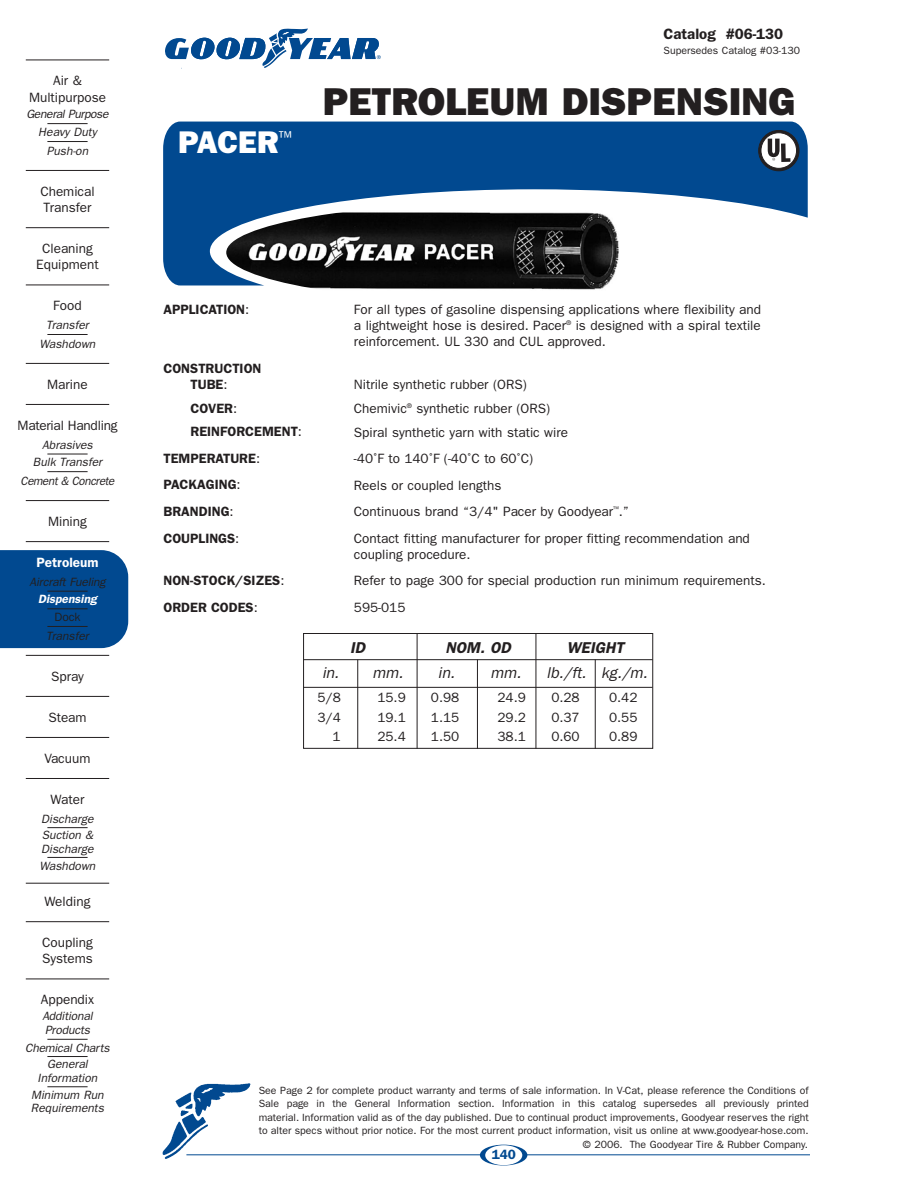
<style>
.page{position:relative;width:918px;height:1188px;background:#fff}
.page>*{position:absolute;margin:0;border:0;box-sizing:border-box;transform-origin:0 0}
.t1{font:800 39px "Franklin Gothic";color:#231f20}
.t2{font:800 31.5px "Franklin Gothic";color:#fff}
.t3{font:italic 15.75px "Franklin Gothic";color:#231f20}
.t4{font:italic 600 15.75px "Franklin Gothic";color:#231f20}
.t5{font:600 15px "Franklin Gothic";color:#231f20}
.t6{font:13.5px/16.2px "Franklin Gothic";color:#231f20}
.t7{font:600 13.5px/26.5px "Franklin Gothic";color:#231f20}
.t8{font:13.5px "Franklin Gothic";letter-spacing:-.02em;color:#231f20}
.t9{font:600 13.5px "Franklin Gothic";color:#fff}
.t10{font:600 13.5px "Franklin Gothic";color:#014990}
.t11{font:italic 12px/16.8px "Franklin Gothic";color:#231f20;text-align:center}
.t12{font:italic 12px/18.6px "Franklin Gothic";letter-spacing:-.03em;color:#231f20;text-align:center}
.t13{font:italic 12px/16.8px "Franklin Gothic";letter-spacing:-.02em;color:#231f20;text-align:center}
.t14{font:italic 600 12px "Franklin Gothic";color:#fff}
.t15{font:12px "Franklin Gothic";color:#231f20}
.t16{font:10.5px/13.5px "Franklin Gothic";color:#231f20;text-align:right}
.s1{font-weight:400}
</style>
<div class="page">
<div style="left:0;top:550px;width:128px;height:98px;background:#014990"></div>
<img style="left:162px;top:1083px;width:89px;height:76px">
<svg style="left:165px;top:29px;width:216px;height:39px"></svg>
<svg style="left:480px;top:1145px;width:47px;height:20px"></svg>
<svg style="left:163px;top:122px;width:645px;height:163px;fill:#014990"></svg>
<hr style="left:186px;top:1154px;width:624px;height:1px;background:#014990">
<hr style="left:26px;top:60px;width:83px;height:1px;background:#231f20">
<hr style="left:47px;top:123px;width:41px;height:1px;background:#231f20">
<hr style="left:47px;top:141px;width:41px;height:1px;background:#231f20">
<hr style="left:26px;top:170px;width:83px;height:1px;background:#231f20">
<hr style="left:26px;top:227px;width:83px;height:1px;background:#231f20">
<hr style="left:26px;top:285px;width:83px;height:1px;background:#231f20">
<hr style="left:47px;top:334px;width:41px;height:1px;background:#231f20">
<hr style="left:26px;top:363px;width:83px;height:1px;background:#231f20">
<hr style="left:26px;top:404px;width:83px;height:1px;background:#231f20">
<hr style="left:47px;top:454px;width:41px;height:1px;background:#231f20">
<hr style="left:47px;top:471px;width:41px;height:1px;background:#231f20">
<hr style="left:26px;top:500px;width:83px;height:1px;background:#231f20">
<hr style="left:26px;top:541px;width:83px;height:1px;background:#231f20">
<hr style="left:47px;top:591px;width:41px;height:1px;background:#231f20">
<hr style="left:47px;top:609px;width:41px;height:1px;background:#231f20">
<hr style="left:47px;top:626px;width:41px;height:1px;background:#231f20">
<hr style="left:26px;top:655px;width:83px;height:1px;background:#231f20">
<hr style="left:26px;top:696px;width:83px;height:1px;background:#231f20">
<hr style="left:26px;top:737px;width:83px;height:1px;background:#231f20">
<hr style="left:26px;top:778px;width:83px;height:1px;background:#231f20">
<hr style="left:47px;top:827px;width:41px;height:1px;background:#231f20">
<hr style="left:47px;top:857px;width:41px;height:1px;background:#231f20">
<hr style="left:26px;top:883px;width:83px;height:1px;background:#231f20">
<hr style="left:26px;top:921px;width:83px;height:1px;background:#231f20">
<hr style="left:26px;top:979px;width:83px;height:1px;background:#231f20">
<hr style="left:47px;top:1039px;width:41px;height:1px;background:#231f20">
<hr style="left:47px;top:1056px;width:41px;height:1px;background:#231f20">
<hr style="left:47px;top:1087px;width:41px;height:1px;background:#231f20">
<img style="left:226px;top:207px;width:396px;height:83px">
<div style="left:485px;top:1145px;width:37px;height:20px;background:#fff;border-radius:50%"></div>
<svg style="left:758px;top:130px;width:41px;height:41px"></svg>
<div style="left:303px;top:633px;width:350px;height:116px;border:1px solid #231f20"></div>
<hr style="left:303px;top:659px;width:350px;height:1px;background:#231f20">
<hr style="left:417px;top:633px;width:1px;height:116px;background:#231f20">
<hr style="left:536px;top:634px;width:1px;height:115px;background:#231f20">
<hr style="left:357px;top:660px;width:1px;height:89px;background:#231f20">
<hr style="left:477px;top:660px;width:1px;height:89px;background:#231f20">
<hr style="left:595px;top:660px;width:1px;height:89px;background:#231f20">
<hr style="left:303px;top:687px;width:350px;height:1px;background:#231f20">
<p class="t6" style="left:29px;top:73px;width:78px;text-align:center">Air &amp;<br>Multipurpose</p>
<p class="t12" style="left:26px;top:104px;width:84px">General Purpose<br>Heavy Duty<br>Push-on</p>
<p class="t6" style="left:40px;top:183px;width:56px">Chemical<br>Transfer</p>
<p class="t6" style="left:36px;top:240px;width:64px;text-align:center">Cleaning<br>Equipment</p>
<p class="t6" style="left:53px;top:298px;width:30px">Food</p>
<p class="t11" style="left:40px;top:316px;width:57px;line-height:18.6px">Transfer<br>Washdown</p>
<p class="t6" style="left:47px;top:376px;width:42px">Marine</p>
<p class="t8" style="left:18px;top:417px;width:101px">Material Handling</p>
<p class="t11" style="left:21px;top:435px;width:95px;line-height:18.1px">Abrasives<br>Bulk Transfer<br>Cement &amp; Concrete</p>
<p class="t6" style="left:48px;top:513px;width:40px">Mining</p>
<p class="t9" style="left:37px;top:554px;width:64px">Petroleum</p>
<p class="t11" style="left:30px;top:573px;width:77px">Aircraft Fueling</p>
<p class="t14" style="left:38px;top:592px;width:60px">Dispensing</p>
<p class="t15" style="left:54px;top:610px;width:28px">Dock</p>
<p class="t11" style="left:46px;top:627px;width:44px">Transfer</p>
<p class="t6" style="left:51px;top:668px;width:34px">Spray</p>
<p class="t6" style="left:48px;top:709px;width:40px">Steam</p>
<p class="t6" style="left:45px;top:750px;width:47px">Vacuum</p>
<p class="t6" style="left:51px;top:791px;width:35px">Water</p>
<p class="t11" style="left:41px;top:810px;width:54px;text-align:left">Discharge<br>Suction &amp;</p>
<p class="t11" style="left:40px;top:840px;width:57px;text-align:left">Discharge<br>Washdown</p>
<p class="t6" style="left:45px;top:893px;width:47px">Welding</p>
<p class="t6" style="left:42px;top:934px;width:52px">Coupling<br>Systems</p>
<p class="t6" style="left:41px;top:992px;width:55px">Appendix</p>
<p class="t11" style="left:42px;top:1008px;width:52px;line-height:14.4px;text-align:left">Additional<br>Products</p>
<p class="t13" style="left:25px;top:1039px;width:86px">Chemical Charts<br>General</p>
<p class="t11" style="left:31px;top:1069px;width:74px">Information<br>Minimum Run</p>
<p class="t11" style="left:31px;top:1100px;width:75px">Requirements</p>
<p class="t5" style="left:664px;top:25px;width:121px">Catalog #06-130</p>
<p class="t16" style="left:664px;top:43px;width:138px">Supersedes Catalog #03-130</p>
<h2 class="t2" style="left:178px;top:124px;width:115px">PACER<sup>™</sup></h2>
<h1 class="t1" style="left:323px;top:78px;width:474px">PETROLEUM DISPENSING</h1>
<p class="t7" style="left:164px;top:296px;width:87px">APPLICATION<span class="s1">:</span></p>
<p class="t7" style="left:164px;top:360px;width:100px;line-height:16.2px;text-align:center">CONSTRUCTION<br>TUBE<span class="s1">:</span></p>
<p class="t7" style="left:191px;top:396px;width:113px;line-height:23.5px">COVER<span class="s1">:<br></span>REINFORCEMENT<span class="s1">:</span></p>
<p class="t7" style="left:164px;top:445px;width:98px">TEMPERATURE<span class="s1">:<br></span>PACKAGING<span class="s1">:<br></span>BRANDING<span class="s1">:<br></span>COUPLINGS<span class="s1">:</span></p>
<p class="t7" style="left:164px;top:567px;width:122px">NON-STOCK/SIZES<span class="s1">:<br></span>ORDER CODES<span class="s1">:</span></p>
<p class="t6" style="left:354px;top:301px;width:409px;text-align:justify">For all types of gasoline dispensing applications where flexibility and a lightweight hose is desired. Pacer<sup>®</sup> is designed with a spiral textile reinforcement. UL 330 and CUL approved.</p>
<p class="t6" style="left:354px;top:373px;width:216px;line-height:23.7px">Nitrile synthetic rubber (ORS)<br>Chemivic<sup>®</sup> synthetic rubber (ORS)<br>Spiral synthetic yarn with static wire</p>
<p class="t6" style="left:354px;top:445px;width:397px;line-height:26.4px">-40˚F to 140˚F (-40˚C to 60˚C)<br>Reels or coupled lengths<br>Continuous brand “3/4" Pacer by Goodyear<sup>™</sup>.”<br>Contact fitting manufacturer for proper fitting recommendation and</p>
<p class="t6" style="left:354px;top:541px;width:413px;line-height:26.4px">coupling procedure.<br>Refer to page 300 for special production run minimum requirements.<br>595-015</p>
<p class="t4" style="left:350px;top:638px;width:17px">ID</p>
<p class="t4" style="left:445px;top:638px;width:67px">NOM. OD</p>
<p class="t4" style="left:567px;top:638px;width:59px">WEIGHT</p>
<p class="t3" style="left:322px;top:664px;width:83px">in. mm.</p>
<p class="t3" style="left:438px;top:664px;width:85px">in. mm.</p>
<p class="t3" style="left:547px;top:664px;width:103px">lb./ft. kg./m.</p>
<p class="t6" style="left:318px;top:690px;width:25px">5/8</p>
<p class="t6" style="left:377px;top:690px;width:30px">15.9</p>
<p class="t6" style="left:431px;top:690px;width:30px">0.98</p>
<p class="t6" style="left:497px;top:690px;width:30px">24.9</p>
<p class="t6" style="left:551px;top:690px;width:30px">0.28</p>
<p class="t6" style="left:609px;top:690px;width:30px">0.42</p>
<p class="t6" style="left:318px;top:709px;width:25px">3/4</p>
<p class="t6" style="left:377px;top:709px;width:30px">19.1</p>
<p class="t6" style="left:431px;top:709px;width:30px">1.15</p>
<p class="t6" style="left:498px;top:709px;width:30px">29.2</p>
<p class="t6" style="left:551px;top:709px;width:30px">0.37</p>
<p class="t6" style="left:609px;top:709px;width:30px">0.55</p>
<p class="t6" style="left:333px;top:729px;width:10px">1</p>
<p class="t6" style="left:377px;top:729px;width:30px">25.4</p>
<p class="t6" style="left:431px;top:729px;width:30px">1.50</p>
<p class="t6" style="left:497px;top:729px;width:30px">38.1</p>
<p class="t6" style="left:551px;top:729px;width:30px">0.60</p>
<p class="t6" style="left:609px;top:729px;width:30px">0.89</p>
<p class="t16" style="left:259px;top:1083px;width:552px">See Page 2 for complete product warranty and terms of sale information. In V-Cat, please reference the Conditions of Sale page in the General Information section. Information in this catalog supersedes all previously printed material. Information valid as of the day published. Due to continual product improvements, Goodyear reserves the right to alter specs without prior notice. For the most current product information, visit us online at www.goodyear-hose.com. © 2006. The Goodyear Tire &amp; Rubber Company.</p>
<p class="t10" style="left:492px;top:1147px;width:26px">140</p>
</div>
